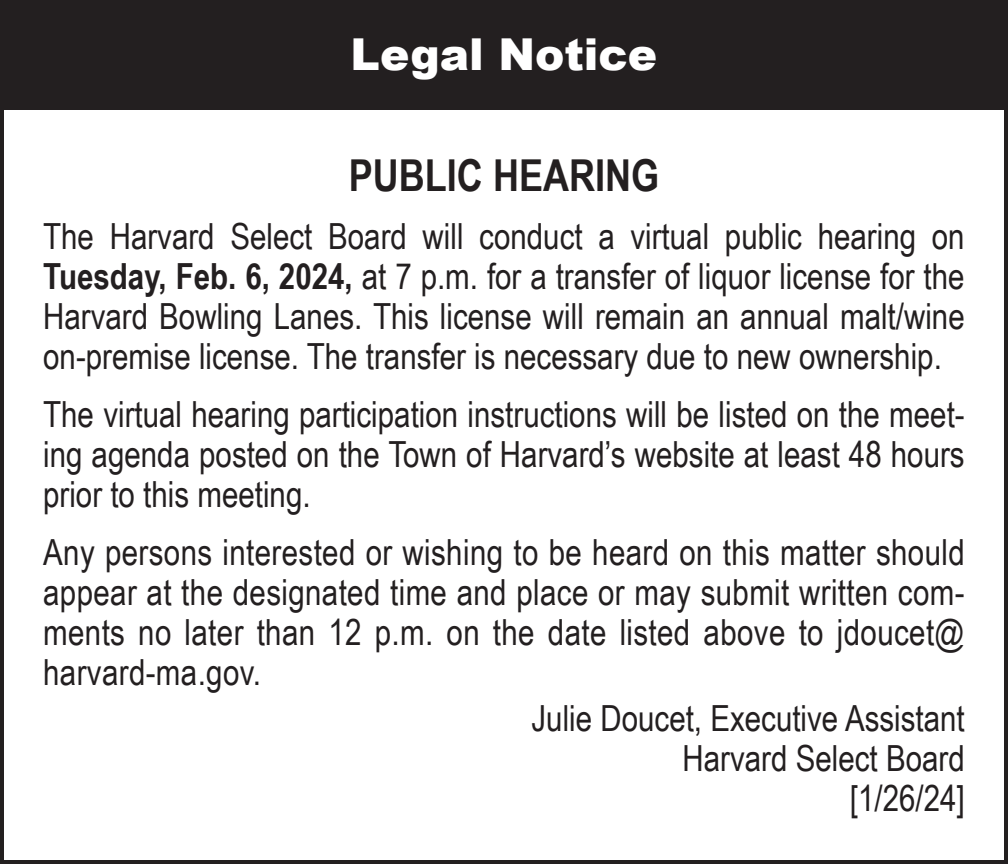
<style>
.page{position:relative;width:1008px;height:864px;background:#fff}
.page>*{position:absolute;margin:0;border:0;box-sizing:border-box;transform-origin:0 0}
.t1{font:700 44px "Arial Narrow";color:#231f20}
.t2{font:900 44px "Arial";color:#fff}
.t3{font:36px/40px "Arial Narrow";color:#231f20;text-align:justify}
.s1{font-weight:700}
</style>
<div class="page">
<div style="left:0;top:0;width:1008px;height:109px;background:#231f20"></div>
<div style="left:0;top:0;width:1008px;height:864px;border:4px solid #231f20"></div>
<p class="t2" style="left:351px;top:23px;width:308px">Legal Notice</p>
<p class="t1" style="left:349px;top:142px;width:312px">PUBLIC HEARING</p>
<p class="t3" style="left:43px;top:215px;width:923px">The Harvard Select Board will conduct a virtual public hearing on <span class="s1">Tuesday, Feb. 6, 2024,</span> at 7 p.m. for a transfer of liquor license for the Harvard Bowling Lanes. This license will remain an annual malt/wine on-premise license. The transfer is necessary due to new ownership.</p>
<p class="t3" style="left:43px;top:393px;width:923px">The virtual hearing participation instructions will be listed on the meet&shy;ing agenda posted on the Town of Harvard’s website at least 48 hours prior to this meeting.</p>
<p class="t3" style="left:43px;top:531px;width:923px">Any persons interested or wishing to be heard on this matter should appear at the designated time and place or may submit written com&shy;ments no later than 12 p.m. on the date listed above to jdoucet@ harvard-ma.gov.</p>
<p class="t3" style="left:532px;top:697px;width:435px">Julie Doucet, Executive Assistant</p>
<p class="t3" style="left:683px;top:737px;width:284px">Harvard Select Board</p>
<p class="t3" style="left:850px;top:777px;width:116px">[1/26/24]</p>
</div>
